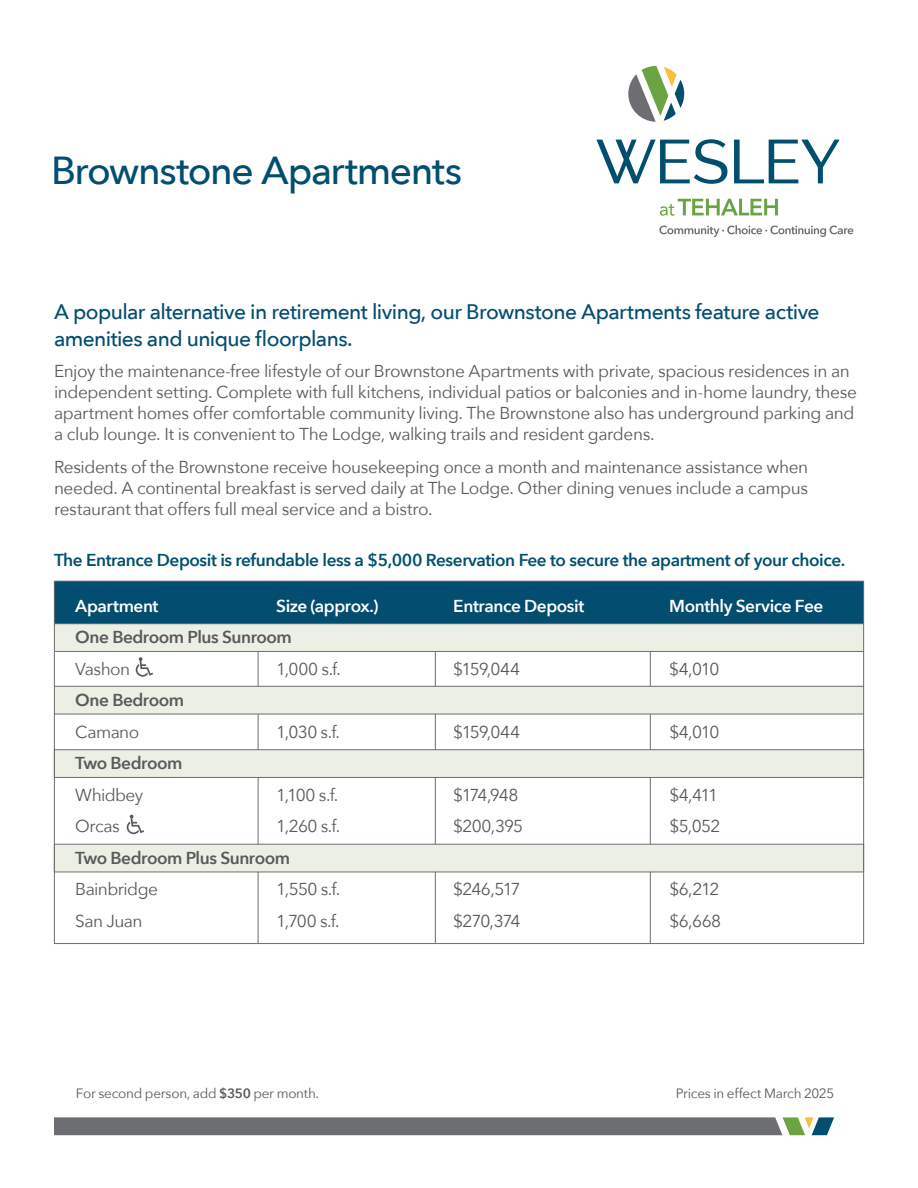
<style>
.page{position:relative;width:918px;height:1188px;background:#fff}
.page>*{position:absolute;margin:0;border:0;box-sizing:border-box;transform-origin:0 0}
.t1{font:500 39px "Avenir Next";letter-spacing:-.035em;color:#034d70}
.t2{font:500 21px/27px "Avenir Next";letter-spacing:-.03em;color:#034d70}
.t3{font:17.25px/21px "Avenir Next";letter-spacing:-.025em;color:#58595b}
.t4{font:600 17.25px "Avenir Next";letter-spacing:-.025em;color:#00506e}
.t5{font:600 17.25px "Avenir Next";letter-spacing:-.025em;color:#58595b}
.t6{font:600 17.25px "Avenir Next";letter-spacing:-.025em;color:#fff}
.t7{font:13.5px "Avenir Next";letter-spacing:-.02em;color:#58595b}
.s1{font-weight:600}
</style>
<div class="page">
<hr style="left:258px;top:588px;width:1px;height:356px;background:#6d6e71">
<hr style="left:435px;top:588px;width:1px;height:356px;background:#6d6e71">
<hr style="left:650px;top:588px;width:1px;height:356px;background:#6d6e71">
<div style="left:54px;top:844px;width:810px;height:28px;background:#ecf0e4;border:1px solid #6d6e71"></div>
<div style="left:54px;top:749px;width:810px;height:29px;background:#ecf0e4;border:1px solid #6d6e71"></div>
<svg style="left:54px;top:1117px;width:780px;height:18px;background:#727576"></svg>
<svg style="left:628px;top:66px;width:56px;height:56px"></svg>
<svg style="left:596px;top:139px;width:131px;height:45px"></svg>
<svg style="left:734px;top:140px;width:106px;height:43px"></svg>
<svg style="left:660px;top:199px;width:118px;height:17px"></svg>
<svg style="left:659px;top:225px;width:194px;height:12px"></svg>
<div style="left:54px;top:581px;width:810px;height:46px;background:#034d70"></div>
<svg style="left:56px;top:686px;width:806px;height:28px;background:#e6eade"></svg>
<svg style="left:54px;top:623px;width:810px;height:54px"></svg>
<svg style="left:127px;top:815px;width:17px;height:19px"></svg>
<h1 class="t1" style="left:51px;top:137px;width:413px">Brownstone Apartments</h1>
<p class="t2" style="left:54px;top:298px;width:767px">A popular alternative in retirement living, our Brownstone Apartments feature active amenities and unique floorplans.</p>
<p class="t3" style="left:54px;top:360px;width:805px">Enjoy the maintenance-free lifestyle of our Brownstone Apartments with private, spacious residences in an independent setting. Complete with full kitchens, individual patios or balconies and in-home laundry, these apartment homes offer comfortable community living. The Brownstone also has underground parking and a club lounge. It is convenient to The Lodge, walking trails and resident gardens.</p>
<p class="t3" style="left:54px;top:456px;width:756px;text-align:justify">Residents of the Brownstone receive housekeeping once a month and maintenance assistance when needed. A continental breakfast is served daily at The Lodge. Other dining venues include a campus restaurant that offers full meal service and a bistro.</p>
<p class="t4" style="left:54px;top:545px;width:793px">The Entrance Deposit is refundable less a $5,000 Reservation Fee to secure the apartment of your choice.</p>
<p class="t6" style="left:75px;top:591px;width:85px">Apartment</p>
<p class="t6" style="left:276px;top:591px;width:104px">Size (approx.)</p>
<p class="t6" style="left:453px;top:591px;width:132px">Entrance Deposit</p>
<p class="t6" style="left:669px;top:591px;width:156px">Monthly Service Fee</p>
<p class="t5" style="left:75px;top:622px;width:218px">One Bedroom Plus Sunroom</p>
<p class="t3" style="left:75px;top:658px;width:56px">Vashon</p>
<p class="t3" style="left:276px;top:658px;width:66px">1,000 s.f.</p>
<p class="t3" style="left:453px;top:658px;width:68px">$159,044</p>
<p class="t3" style="left:669px;top:658px;width:52px">$4,010</p>
<p class="t5" style="left:75px;top:685px;width:110px">One Bedroom</p>
<p class="t3" style="left:75px;top:721px;width:65px">Camano</p>
<p class="t3" style="left:276px;top:721px;width:65px">1,030 s.f.</p>
<p class="t3" style="left:453px;top:721px;width:68px">$159,044</p>
<p class="t3" style="left:669px;top:721px;width:52px">$4,010</p>
<p class="t5" style="left:75px;top:748px;width:109px">Two Bedroom</p>
<p class="t3" style="left:75px;top:784px;width:69px">Whidbey</p>
<p class="t3" style="left:276px;top:784px;width:63px">1,100 s.f.</p>
<p class="t3" style="left:453px;top:784px;width:67px">$174,948</p>
<p class="t3" style="left:669px;top:784px;width:50px">$4,411</p>
<p class="t3" style="left:75px;top:815px;width:46px">Orcas</p>
<p class="t3" style="left:276px;top:815px;width:65px">1,260 s.f.</p>
<p class="t3" style="left:453px;top:815px;width:71px">$200,395</p>
<p class="t3" style="left:669px;top:815px;width:53px">$5,052</p>
<p class="t5" style="left:75px;top:843px;width:216px">Two Bedroom Plus Sunroom</p>
<p class="t3" style="left:75px;top:878px;width:84px">Bainbridge</p>
<p class="t3" style="left:276px;top:878px;width:65px">1,550 s.f.</p>
<p class="t3" style="left:453px;top:878px;width:69px">$246,517</p>
<p class="t3" style="left:669px;top:878px;width:52px">$6,212</p>
<p class="t3" style="left:75px;top:910px;width:69px">San Juan</p>
<p class="t3" style="left:276px;top:910px;width:65px">1,700 s.f.</p>
<p class="t3" style="left:453px;top:910px;width:69px">$270,374</p>
<p class="t3" style="left:669px;top:910px;width:53px">$6,668</p>
<p class="t7" style="left:76px;top:1082px;width:245px">For second person, add <span class="s1">$350</span> per month.</p>
<p class="t7" style="left:676px;top:1082px;width:160px">Prices in effect March 2025</p>
</div>
